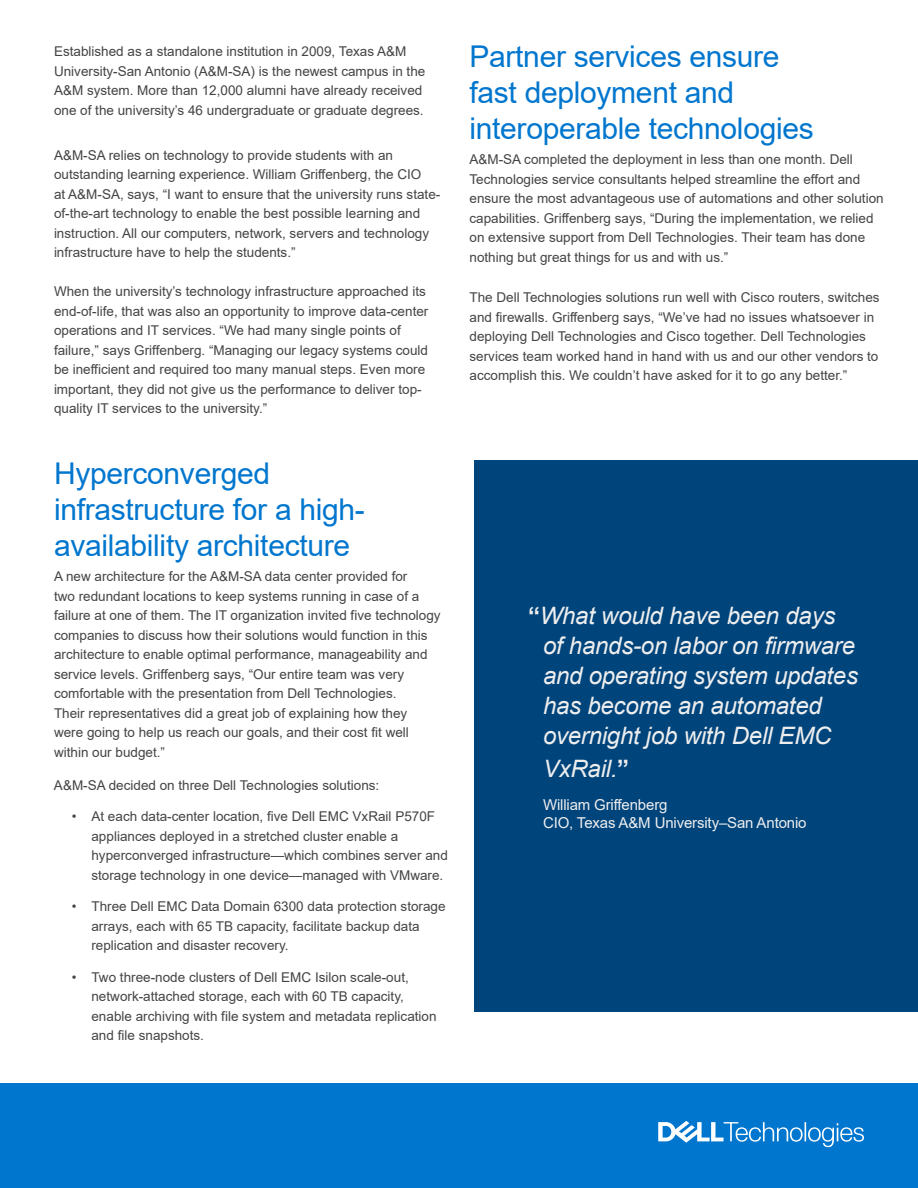
<style>
.page{position:relative;width:918px;height:1188px;background:#fff}
.page>*{position:absolute;margin:0;border:0;box-sizing:border-box;transform-origin:0 0}
.t1{font:30px/36px "Arial";letter-spacing:-.01em;color:#0076ce}
.t2{font:italic 24px/30px "Arial";letter-spacing:-.01em;color:#eee}
.t3{font:15px/18px "Arial";letter-spacing:-.01em;color:#eee}
.t4{font:13.5px/19.5px "Arial";color:#444}
.s1{font-weight:700;font-style:normal}
</style>
<div class="page">
<div style="left:0;top:1083px;width:918px;height:105px;background:#0076ce"></div>
<svg style="left:658px;top:1121px;width:206px;height:26px"></svg>
<div style="left:474px;top:460px;width:444px;height:552px;background:#00447c"></div>
<p class="t4" style="left:54px;top:42px;width:373px">Established as a standalone institution in 2009, Texas A&amp;M University-San Antonio (A&amp;M-SA) is the newest campus in the A&amp;M system. More than 12,000 alumni have already received one of the university’s 46 undergraduate or graduate degrees.</p>
<p class="t4" style="left:54px;top:145px;width:388px">A&amp;M-SA relies on technology to provide students with an outstanding learning experience. William Griffenberg, the CIO<br>at A&amp;M-SA, says, “I want to ensure that the university runs state&shy;of-the-art technology to enable the best possible learning and instruction. All our computers, network, servers and technology infrastructure have to help the students.”</p>
<p class="t4" style="left:54px;top:282px;width:376px">When the university’s technology infrastructure approached its end-of-life, that was also an opportunity to improve data-center operations and IT services. “We had many single points of failure,” says Griffenberg. “Managing our legacy systems could be inefficient and required too many manual steps. Even more important, they did not give us the performance to deliver top&shy;quality IT services to the university.”</p>
<h1 class="t1" style="left:54px;top:455px;width:312px">Hyperconverged infrastructure for a high&shy;availability architecture</h1>
<p class="t4" style="left:54px;top:567px;width:388px">A new architecture for the A&amp;M-SA data center provided for<br>two redundant locations to keep systems running in case of a failure at one of them. The IT organization invited five technology companies to discuss how their solutions would function in this architecture to enable optimal performance, manageability and service levels. Griffenberg says, “Our entire team was very comfortable with the presentation from Dell Technologies.<br>Their representatives did a great job of explaining how they<br>were going to help us reach our goals, and their cost fit well within our budget.”</p>
<p class="t4" style="left:54px;top:775px;width:327px">A&amp;M-SA decided on three Dell Technologies solutions:</p>
<p class="t4" style="left:91px;top:807px;width:358px;text-indent:-19px">• At each data-center location, five Dell EMC VxRail P570F appliances deployed in a stretched cluster enable a hyperconverged infrastructure—which combines server and storage technology in one device—managed with VMware.</p>
<p class="t4" style="left:91px;top:897px;width:356px;text-indent:-19px">• Three Dell EMC Data Domain 6300 data protection storage arrays, each with 65 TB capacity, facilitate backup data replication and disaster recovery.</p>
<p class="t4" style="left:91px;top:967px;width:347px;text-indent:-19px">• Two three-node clusters of Dell EMC Isilon scale-out, network-attached storage, each with 60 TB capacity, enable archiving with file system and metadata replication and file snapshots.</p>
<h1 class="t1" style="left:470px;top:38px;width:346px">Partner services ensure fast deployment and interoperable technologies</h1>
<p class="t4" style="left:470px;top:150px;width:416px">A&amp;M-SA completed the deployment in less than one month. Dell Technologies service consultants helped streamline the effort and ensure the most advantageous use of automations and other solution capabilities. Griffenberg says, “During the implementation, we relied on extensive support from Dell Technologies. Their team has done nothing but great things for us and with us.”</p>
<p class="t4" style="left:470px;top:288px;width:412px">The Dell Technologies solutions run well with Cisco routers, switches and firewalls. Griffenberg says, “We’ve had no issues whatsoever in deploying Dell Technologies and Cisco together. Dell Technologies services team worked hand in hand with us and our other vendors to accomplish this. We couldn’t have asked for it to go any better.”</p>
<h2 class="t2" style="left:543px;top:601px;width:317px;text-indent:-15px"><span class="s1">“</span>What would have been days of hands-on labor on firmware and operating system updates has become an automated overnight job with Dell EMC</h2>
<h2 class="t2" style="left:543px;top:754px;width:88px">VxRail.<span class="s1">”</span></h2>
<p class="t3" style="left:543px;top:795px;width:265px">William Griffenberg<br>CIO, Texas A&amp;M University–San Antonio</p>
</div>
